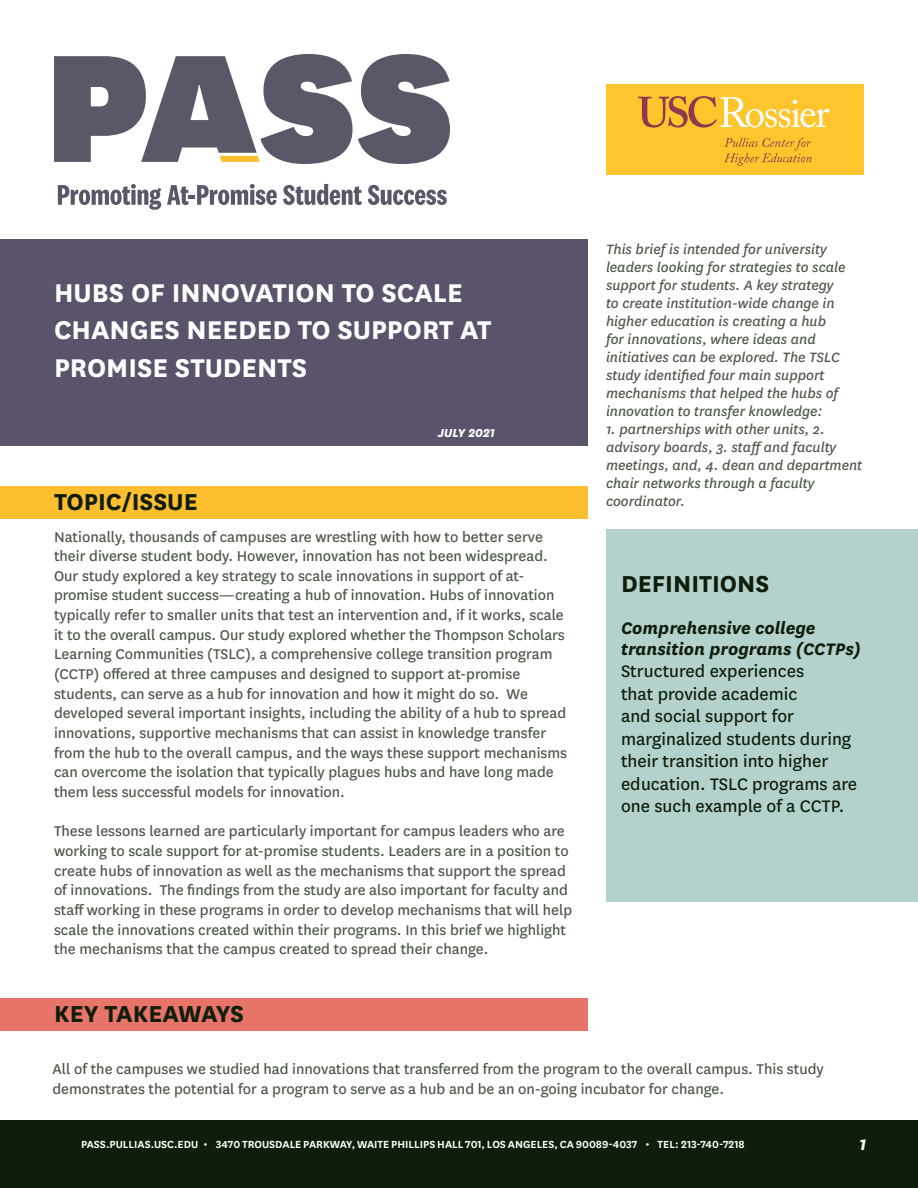
<style>
.page{position:relative;width:918px;height:1188px;background:#fff}
.page>*{position:absolute;margin:0;border:0;box-sizing:border-box;transform-origin:0 0}
.t1{font:700 30px/37.5px "National";color:#fff}
.t2{font:700 27px "National";color:#0f1e0a}
.t3{font:19.5px/22.4px "National";color:#0f1e0a}
.t4{font:italic 800 18px "National";color:#fff}
.t5{font:16.5px/19.6px "National";color:#4b5647}
.t6{font:italic 15.75px/18px "National";color:#4b5647}
.t7{font:italic 800 13.5px "National";color:#fff}
.t8{font:600 12px "National";color:#fff}
.s1{font-weight:700;font-style:italic}
</style>
<div class="page">
<div style="left:0;top:1120px;width:918px;height:68px;background:#0f1e0a"></div>
<svg style="left:54px;top:54px;width:396px;height:110px"></svg>
<svg style="left:58px;top:184px;width:103px;height:26px"></svg>
<svg style="left:167px;top:184px;width:110px;height:21px"></svg>
<svg style="left:283px;top:184px;width:79px;height:21px"></svg>
<svg style="left:368px;top:185px;width:79px;height:20px"></svg>
<div style="left:0;top:240px;width:588px;height:206px;background:#5b536b"></div>
<div style="left:0;top:998px;width:588px;height:32px;background:#e87469"></div>
<div style="left:0;top:486px;width:588px;height:32px;background:#fdbf2f"></div>
<div style="left:606px;top:529px;width:312px;height:373px;background:#b3d2ce"></div>
<div style="left:606px;top:85px;width:258px;height:90px;background:#ffc52d"></div>
<svg style="left:638px;top:96px;width:192px;height:32px"></svg>
<svg style="left:724px;top:138px;width:88px;height:28px"></svg>
<p class="t1" style="left:54px;top:271px;width:439px">HUBS OF INNOVATION TO SCALE<br>CHANGES NEEDED TO SUPPORT AT<br>PROMISE STUDENTS</p>
<p class="t2" style="left:54px;top:483px;width:145px">TOPIC/ISSUE</p>
<p class="t7" style="left:438px;top:423px;width:59px">JULY 2021</p>
<p class="t5" style="left:54px;top:526px;width:515px">Nationally, thousands of campuses are wrestling with how to better serve their diverse student body. However, innovation has not been widespread.<br>Our study explored a key strategy to scale innovations in support of at&shy;promise student success—creating a hub of innovation. Hubs of innovation typically refer to smaller units that test an intervention and, if it works, scale it to the overall campus. Our study explored whether the Thompson Scholars Learning Communities (TSLC), a comprehensive college transition program (CCTP) offered at three campuses and designed to support at-promise students, can serve as a hub for innovation and how it might do so. We developed several important insights, including the ability of a hub to spread innovations, supportive mechanisms that can assist in knowledge transfer from the hub to the overall campus, and the ways these support mechanisms can overcome the isolation that typically plagues hubs and have long made them less successful models for innovation.</p>
<p class="t5" style="left:54px;top:821px;width:520px">These lessons learned are particularly important for campus leaders who are working to scale support for at-promise students. Leaders are in a position to create hubs of innovation as well as the mechanisms that support the spread of innovations. The findings from the study are also important for faculty and staff working in these programs in order to develop mechanisms that will help scale the innovations created within their programs. In this brief we highlight the mechanisms that the campus created to spread their change.</p>
<p class="t2" style="left:54px;top:995px;width:191px">KEY TAKEAWAYS</p>
<p class="t6" style="left:606px;top:240px;width:241px">This brief is intended for university leaders looking for strategies to scale support for students. A key strategy to create institution-wide change in higher education is creating a hub for innovations, where ideas and initiatives can be explored. The TSLC study identified four main support mechanisms that helped the hubs of innovation to transfer knowledge:</p>
<p class="t6" style="left:606px;top:420px;width:258px">1. partnerships with other units, 2. advisory boards, 3. staff and faculty meetings, and, 4. dean and department chair networks through a faculty coordinator.</p>
<p class="t2" style="left:621px;top:564px;width:150px">DEFINITIONS</p>
<p class="t3" style="left:621px;top:616px;width:242px"><span class="s1">Comprehensive college transition programs (CCTPs)<br></span>Structured experiences<br>that provide academic<br>and social support for marginalized students during their transition into higher education. TSLC programs are one such example of a CCTP.</p>
<p class="t5" style="left:52px;top:1059px;width:773px">All of the campuses we studied had innovations that transferred from the program to the overall campus. This study demonstrates the potential for a program to serve as a hub and be an on-going incubator for change.</p>
<p class="t8" style="left:81px;top:1136px;width:665px">PASS.PULLIAS.USC.EDU • 3470 TROUSDALE PARKWAY, WAITE PHILLIPS HALL 701, LOS ANGELES, CA 90089-4037 • TEL: 213-740-7218</p>
<p class="t4" style="left:860px;top:1132px;width:8px">1</p>
</div>
